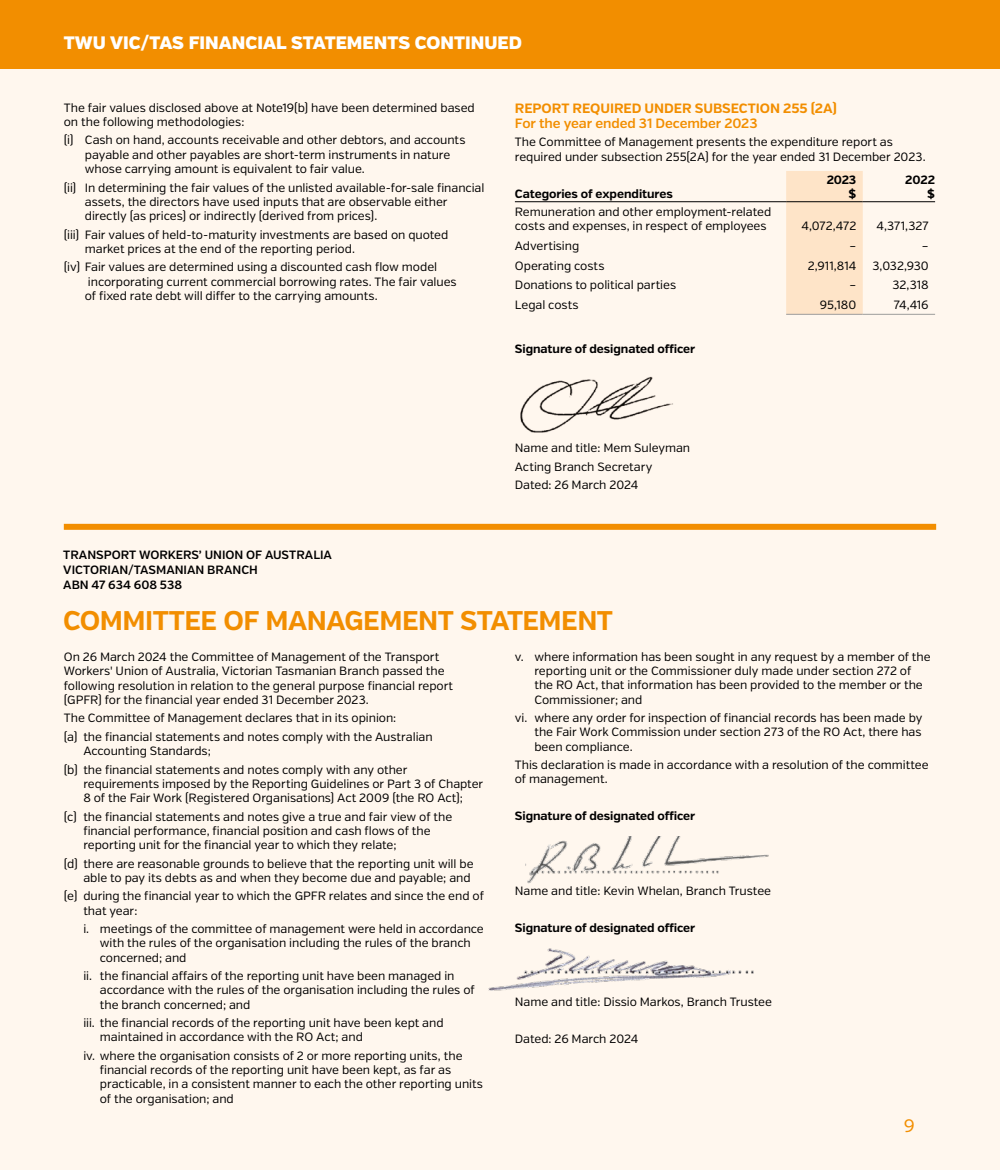
<style>
.page{position:relative;width:1000px;height:1170px;background:#fff}
.page>*{position:absolute;margin:0;border:0;box-sizing:border-box;transform-origin:0 0}
.t1{font:700 27px "Verb";letter-spacing:-.02em;color:#f28e00}
.t2{font:900 18px "Verb";color:#fff}
.t3{font:18px "Verb";color:#f28e00}
.t4{font:700 13.5px "Verb";letter-spacing:-.005em;color:#f28e00}
.t5{font:600 13.5px "Verb";letter-spacing:-.01em;color:#f28e00}
.t6{font:12px/14.2px "Verb";letter-spacing:-.005em;color:#000}
.t7{font:700 12px/13.5px "Verb";letter-spacing:-.005em;color:#000;text-align:right}
.t8{font:600 12px/15px "Verb";color:#000}
</style>
<div class="page">
<div style="left:0;top:0;width:999px;height:1169px;background:#fff7ee"></div>
<div style="left:786px;top:171px;width:76px;height:143px;background:#fee4c8"></div>
<hr style="left:786px;top:314px;width:76px;height:1px;background:#9d9d9c">
<hr style="left:862px;top:314px;width:72px;height:1px;background:#9d9d9c">
<hr style="left:514px;top:201px;width:272px;height:1px;background:#000">
<hr style="left:786px;top:201px;width:76px;height:1px;background:#000">
<hr style="left:862px;top:201px;width:72px;height:1px;background:#000">
<div style="left:64px;top:524px;width:871px;height:6px;background:#f28e00"></div>
<img style="left:488px;top:948px;width:266px;height:43px">
<img style="left:525px;top:836px;width:244px;height:48px">
<div style="left:0;top:0;width:999px;height:68px;background:#f28e00"></div>
<img style="left:520px;top:376px;width:153px;height:57px">
<h2 class="t2" style="left:64px;top:31px;width:459px">TWU VIC/TAS FINANCIAL STATEMENTS CONTINUED</h2>
<p class="t6" style="left:64px;top:101px;width:412px">The fair values disclosed above at Note19(b) have been determined based on the following methodologies:</p>
<p class="t6" style="left:85px;top:133px;width:382px;text-indent:-21px">(i) Cash on hand, accounts receivable and other debtors, and accounts payable and other payables are short-term instruments in nature whose carrying amount is equivalent to fair value.</p>
<p class="t6" style="left:85px;top:180px;width:401px;text-indent:-21px">(ii) In determining the fair values of the unlisted available-for-sale financial assets, the directors have used inputs that are observable either directly (as prices) or indirectly (derived from prices).</p>
<p class="t6" style="left:85px;top:227px;width:365px;text-indent:-21px">(iii) Fair values of held-to-maturity investments are based on quoted market prices at the end of the reporting period.</p>
<p class="t6" style="left:85px;top:260px;width:373px;text-indent:-21px">(iv) Fair values are determined using a discounted cash flow model incorporating current commercial borrowing rates. The fair values of fixed rate debt will differ to the carrying amounts.</p>
<p class="t4" style="left:514px;top:100px;width:323px">REPORT REQUIRED UNDER SUBSECTION 255 (2A)</p>
<p class="t5" style="left:514px;top:115px;width:244px">For the year ended 31 December 2023</p>
<p class="t6" style="left:514px;top:135px;width:412px">The Committee of Management presents the expenditure report as required under subsection 255(2A) for the year ended 31 December 2023.</p>
<p class="t7" style="left:514px;top:187px;width:159px">Categories of expenditures</p>
<p class="t7" style="left:826px;top:174px;width:31px">2023 $</p>
<p class="t7" style="left:905px;top:174px;width:31px">2022 $</p>
<p class="t6" style="left:514px;top:206px;width:258px;line-height:13.5px">Remuneration and other employment-related costs and expenses, in respect of employees</p>
<p class="t6" style="left:801px;top:219px;width:56px">4,072,472</p>
<p class="t6" style="left:876px;top:219px;width:54px">4,371,327</p>
<p class="t6" style="left:514px;top:238px;width:66px">Advertising</p>
<p class="t6" style="left:849px;top:238px;width:8px">–</p>
<p class="t6" style="left:921px;top:238px;width:8px">–</p>
<p class="t6" style="left:514px;top:258px;width:91px">Operating costs</p>
<p class="t6" style="left:807px;top:258px;width:50px">2,911,814</p>
<p class="t6" style="left:872px;top:258px;width:58px">3,032,930</p>
<p class="t6" style="left:514px;top:278px;width:163px">Donations to political parties</p>
<p class="t6" style="left:849px;top:278px;width:8px">–</p>
<p class="t6" style="left:892px;top:278px;width:38px">32,318</p>
<p class="t6" style="left:514px;top:298px;width:65px">Legal costs</p>
<p class="t6" style="left:819px;top:298px;width:38px">95,180</p>
<p class="t6" style="left:893px;top:298px;width:36px">74,416</p>
<p class="t7" style="left:514px;top:343px;width:182px">Signature of designated officer</p>
<p class="t6" style="left:514px;top:439px;width:177px;line-height:18.5px">Name and title: Mem Suleyman<br>Acting Branch Secretary<br>Dated: 26 March 2024</p>
<p class="t8" style="left:63px;top:548px;width:270px">TRANSPORT WORKERS’ UNION OF AUSTRALIA<br>VICTORIAN/TASMANIAN BRANCH<br>ABN 47 634 608 538</p>
<h1 class="t1" style="left:63px;top:604px;width:551px">COMMITTEE OF MANAGEMENT STATEMENT</h1>
<p class="t6" style="left:64px;top:649px;width:391px">On 26 March 2024 the Committee of Management of the Transport Workers' Union of Australia, Victorian Tasmanian Branch passed the following resolution in relation to the general purpose financial report (GPFR) for the financial year ended 31 December 2023.</p>
<p class="t6" style="left:64px;top:709px;width:370px;line-height:18.5px">The Committee of Management declares that in its opinion:<br>(a) the financial statements and notes comply with the Australian</p>
<p class="t6" style="left:64px;top:741px;width:345px;line-height:18.5px;text-indent:20px">Accounting Standards;<br>(b) the financial statements and notes comply with any other</p>
<p class="t6" style="left:83px;top:776px;width:401px">requirements imposed by the Reporting Guidelines or Part 3 of Chapter<br>8 of the Fair Work (Registered Organisations) Act 2009 (the RO Act);</p>
<p class="t6" style="left:83px;top:809px;width:370px;text-indent:-20px">(c) the financial statements and notes give a true and fair view of the financial performance, financial position and cash flows of the reporting unit for the financial year to which they relate;</p>
<p class="t6" style="left:64px;top:856px;width:411px;text-align:right">(d) there are reasonable grounds to believe that the reporting unit will be able to pay its debts as and when they become due and payable; and</p>
<p class="t6" style="left:83px;top:889px;width:402px;text-indent:-20px">(e) during the financial year to which the GPFR relates and since the end of that year:</p>
<p class="t6" style="left:100px;top:921px;width:385px;text-indent:-16px">i. meetings of the committee of management were held in accordance with the rules of the organisation including the rules of the branch concerned; and</p>
<p class="t6" style="left:100px;top:968px;width:376px;text-indent:-16px">ii. the financial affairs of the reporting unit have been managed in accordance with the rules of the organisation including the rules of the branch concerned; and</p>
<p class="t6" style="left:100px;top:1015px;width:345px;text-indent:-16px">iii. the financial records of the reporting unit have been kept and maintained in accordance with the RO Act; and</p>
<p class="t6" style="left:100px;top:1048px;width:384px;text-indent:-16px">iv. where the organisation consists of 2 or more reporting units, the financial records of the reporting unit have been kept, as far as practicable, in a consistent manner to each the other reporting units of the organisation; and</p>
<p class="t6" style="left:534px;top:649px;width:397px;text-indent:-20px">v. where information has been sought in any request by a member of the reporting unit or the Commissioner duly made under section 272 of the RO Act, that information has been provided to the member or the Commissioner; and</p>
<p class="t6" style="left:534px;top:711px;width:389px;text-align:justify;text-indent:-20px">vi. where any order for inspection of financial records has been made by the Fair Work Commission under section 273 of the RO Act, there has been compliance.</p>
<p class="t6" style="left:514px;top:758px;width:415px">This declaration is made in accordance with a resolution of the committee of management.</p>
<p class="t7" style="left:514px;top:809px;width:182px">Signature of designated officer</p>
<p class="t6" style="left:514px;top:883px;width:258px">Name and title: Kevin Whelan, Branch Trustee</p>
<p class="t7" style="left:514px;top:920px;width:182px">Signature of designated officer</p>
<p class="t6" style="left:514px;top:994px;width:259px">Name and title: Dissio Markos, Branch Trustee</p>
<p class="t6" style="left:514px;top:1031px;width:125px">Dated: 26 March 2024</p>
<h2 class="t3" style="left:903px;top:1114px;width:13px">9</h2>
</div>
